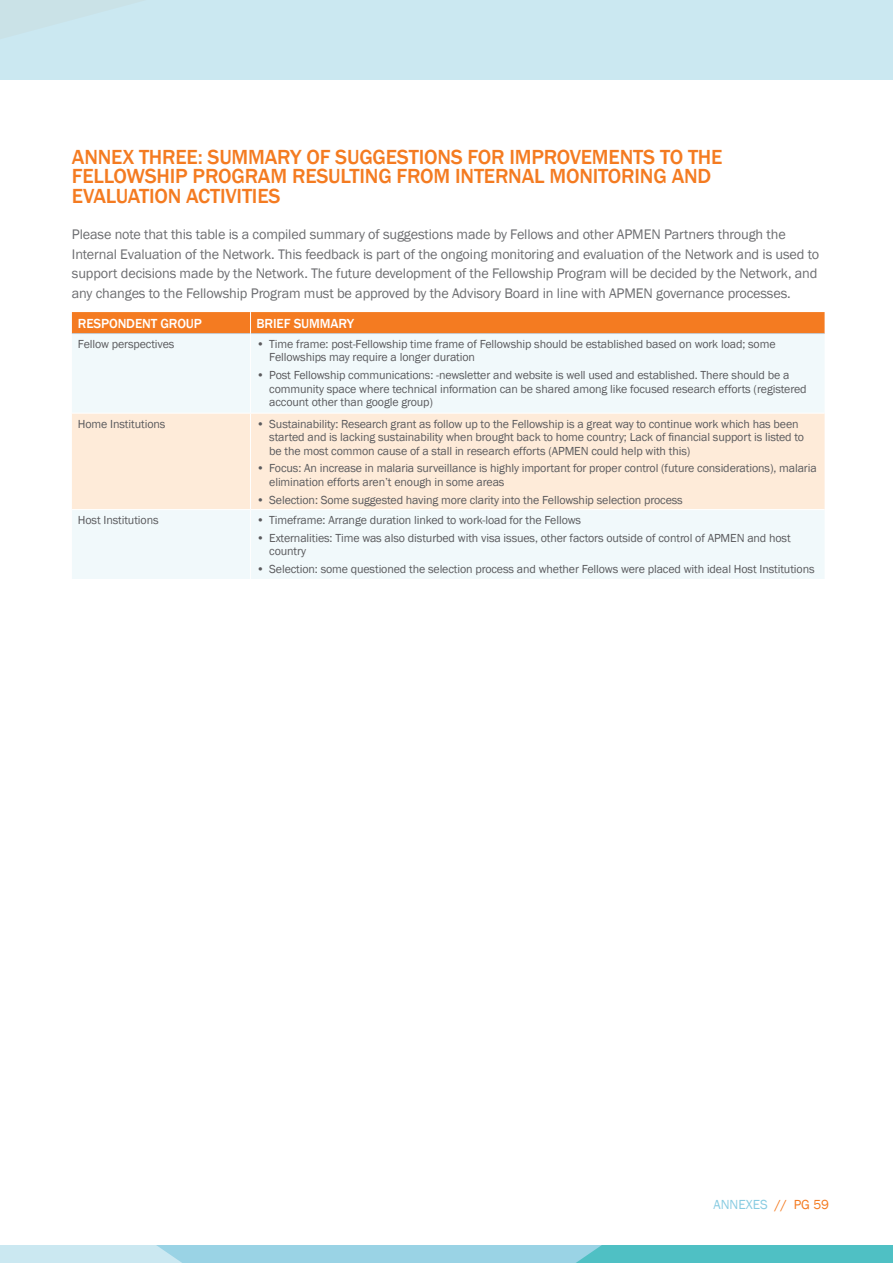
<style>
.page{position:relative;width:893px;height:1263px;background:#fff}
.page>*{position:absolute;margin:0;border:0;box-sizing:border-box;transform-origin:0 0}
.t1{font:500 21px/19.5px "Franklin Gothic";letter-spacing:-.01em;color:#f47b21}
.t2{font:14.25px/19.5px "Franklin Gothic";letter-spacing:-.01em;color:#6c6d70}
.t3{font:500 13.5px "Franklin Gothic";letter-spacing:-.01em;color:#fff}
.t4{font:13.5px "Franklin Gothic";color:#87cbe1}
.t5{font:12px/13.5px "Franklin Gothic";letter-spacing:-.01em;color:#5a5a5d}
.s1{color:#f47b21}
</style>
<div class="page">
<div style="left:0;top:0;width:893px;height:79px;background:#cbe8f1"></div>
<svg style="left:0;top:1245px;width:893px;height:18px;background:#89d0dc"></svg>
<div style="left:72px;top:334px;width:752px;height:245px;background:#f1f9fb"></div>
<div style="left:72px;top:414px;width:753px;height:95px;background:#feebd9"></div>
<hr style="left:72px;top:333px;width:178px;height:1px;background:#c7c8ca">
<hr style="left:251px;top:333px;width:574px;height:1px;background:#c7c8ca">
<div style="left:72px;top:312px;width:753px;height:21px;background:#f47b21"></div>
<hr style="left:250px;top:333px;width:1px;height:80px;background:#fff">
<hr style="left:72px;top:413px;width:179px;height:1px;background:#fff">
<hr style="left:251px;top:413px;width:574px;height:1px;background:#fff">
<hr style="left:250px;top:413px;width:1px;height:96px;background:#fff">
<hr style="left:72px;top:509px;width:179px;height:1px;background:#fff">
<hr style="left:251px;top:509px;width:574px;height:1px;background:#fff">
<hr style="left:250px;top:510px;width:1px;height:69px;background:#fff">
<h1 class="t1" style="left:72px;top:147px;width:652px">ANNEX THREE: SUMMARY OF SUGGESTIONS FOR IMPROVEMENTS TO THE<br>FELLOWSHIP PROGRAM RESULTING FROM INTERNAL MONITORING AND<br>EVALUATION ACTIVITIES</h1>
<p class="t2" style="left:72px;top:225px;width:749px">Please note that this table is a compiled summary of suggestions made by Fellows and other APMEN Partners through the Internal Evaluation of the Network. This feedback is part of the ongoing monitoring and evaluation of the Network and is used to support decisions made by the Network. The future development of the Fellowship Program will be decided by the Network, and any changes to the Fellowship Program must be approved by the Advisory Board in line with APMEN governance processes.</p>
<p class="t3" style="left:78px;top:315px;width:125px">RESPONDENT GROUP</p>
<p class="t3" style="left:257px;top:315px;width:99px">BRIEF SUMMARY</p>
<p class="t5" style="left:78px;top:337px;width:98px">Fellow perspectives</p>
<p class="t5" style="left:269px;top:337px;width:508px;text-indent:-13px">• Time frame: post-Fellowship time frame of Fellowship should be established based on work load; some<br>Fellowships may require a longer duration</p>
<p class="t5" style="left:269px;top:369px;width:539px;text-indent:-13px">• Post Fellowship communications: -newsletter and website is well used and established. There should be a community space where technical information can be shared among like focused research efforts (registered account other than google group)</p>
<p class="t5" style="left:78px;top:417px;width:89px">Home Institutions</p>
<p class="t5" style="left:269px;top:417px;width:536px;text-indent:-13px">• Sustainability: Research grant as follow up to the Fellowship is a great way to continue work which has been started and is lacking sustainability when brought back to home country; Lack of financial support is listed to be the most common cause of a stall in research efforts (APMEN could help with this)</p>
<p class="t5" style="left:269px;top:462px;width:549px;text-indent:-13px">• Focus: An increase in malaria surveillance is highly important for proper control (future considerations), malaria elimination efforts aren’t enough in some areas</p>
<p class="t5" style="left:256px;top:493px;width:428px">• Selection: Some suggested having more clarity into the Fellowship selection process</p>
<p class="t5" style="left:78px;top:513px;width:82px">Host Institutions</p>
<p class="t5" style="left:256px;top:513px;width:326px">• Timeframe: Arrange duration linked to work-load for the Fellows</p>
<p class="t5" style="left:269px;top:531px;width:523px;text-indent:-13px">• Externalities: Time was also disturbed with visa issues, other factors outside of control of APMEN and host country</p>
<p class="t5" style="left:256px;top:562px;width:560px">• Selection: some questioned the selection process and whether Fellows were placed with ideal Host Institutions</p>
<p class="t4" style="left:713px;top:1196px;width:117px">ANNEXES <span class="s1">// PG 59</span></p>
</div>
